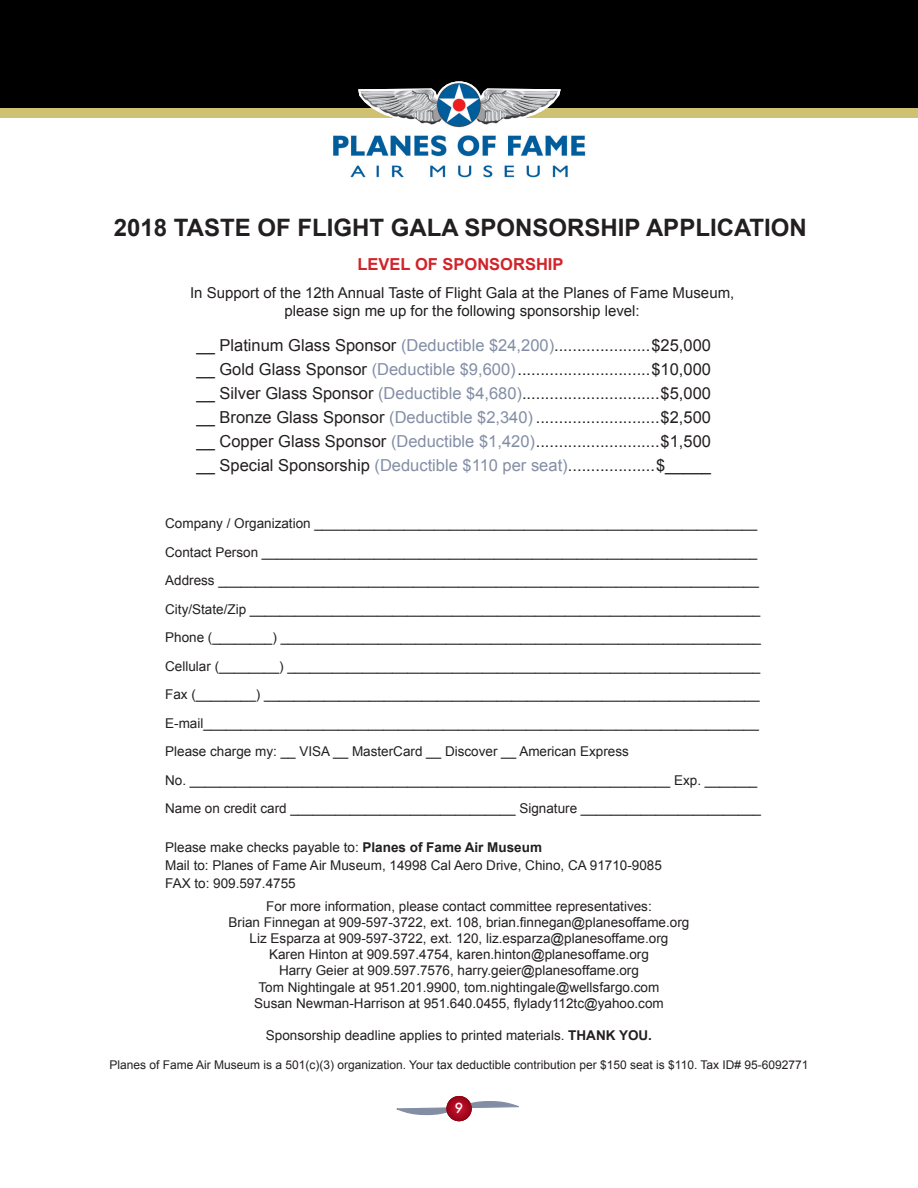
<style>
.page{position:relative;width:918px;height:1188px;background:#fff}
.page>*{position:absolute;margin:0;border:0;box-sizing:border-box;transform-origin:0 0}
.t1{font:700 24px "Arial";color:#231f20}
.t2{font:16.5px/24px "Arial";color:#231f20;text-align:justify}
.t3{font:700 16.5px "Arial";color:#d1232a}
.t4{font:15px/18px "Arial";color:#231f20;text-align:center}
.t5{font:13.5px/28.5px "Arial";color:#231f20}
.t6{font:500 13.5px "Futura";color:#fff}
.t7{font:12px "Arial";color:#231f20}
.s1{color:#838ea5}
.s2{font-weight:700}
</style>
<div class="page">
<svg style="left:396px;top:1096px;width:123px;height:25px"></svg>
<div style="left:0;top:0;width:918px;height:108px;background:#000"></div>
<div style="left:0;top:108px;width:918px;height:9px;background:#cfc172"></div>
<img style="left:326px;top:81px;width:267px;height:97px">
<h1 class="t1" style="left:114px;top:211px;width:694px">2018 TASTE OF FLIGHT GALA SPONSORSHIP APPLICATION</h1>
<p class="t3" style="left:358px;top:253px;width:207px">LEVEL OF SPONSORSHIP</p>
<p class="t4" style="left:190px;top:284px;width:546px">In Support of the 12th Annual Taste of Flight Gala at the Planes of Fame Museum, please sign me up for the following sponsorship level:</p>
<p class="t2" style="left:197px;top:334px;width:516px">__ Platinum Glass Sponsor <span class="s1">(Deductible $24,200)</span>.....................$25,000 __ Gold Glass Sponsor <span class="s1">(Deductible $9,600)</span>.............................$10,000 __ Silver Glass Sponsor <span class="s1">(Deductible $4,680)</span>..............................$5,000 __ Bronze Glass Sponsor <span class="s1">(Deductible $2,340)</span> ...........................$2,500 __ Copper Glass Sponsor <span class="s1">(Deductible $1,420)</span>...........................$1,500 __ Special Sponsorship <span class="s1">(Deductible $110 per seat)</span>...................$_____</p>
<p class="t5" style="left:165px;top:509px;width:597px">Company / Organization ___________________________________________________________ Contact Person __________________________________________________________________ Address ________________________________________________________________________ City/State/Zip ____________________________________________________________________ Phone (________) ________________________________________________________________ Cellular (________) _______________________________________________________________ Fax (________) __________________________________________________________________ E-mail__________________________________________________________________________ Please charge my: __ VISA __ MasterCard __ Discover __ American Express<br>No. ________________________________________________________________ Exp. _______ Name on credit card ______________________________ Signature ________________________</p>
<p class="t5" style="left:165px;top:838px;width:498px;line-height:18px">Please make checks payable to: <span class="s2">Planes of Fame Air Museum<br></span>Mail to: Planes of Fame Air Museum, 14998 Cal Aero Drive, Chino, CA 91710-9085<br>FAX to: 909.597.4755</p>
<p class="t5" style="left:229px;top:898px;width:462px;line-height:16.2px;text-align:center">For more information, please contact committee representatives:<br>Brian Finnegan at 909-597-3722, ext. 108, brian.finnegan@planesoffame.org Liz Esparza at 909-597-3722, ext. 120, liz.esparza@planesoffame.org<br>Karen Hinton at 909.597.4754, karen.hinton@planesoffame.org<br>Harry Geier at 909.597.7576, harry.geier@planesoffame.org<br>Tom Nightingale at 951.201.9900, tom.nightingale@wellsfargo.com<br>Susan Newman-Harrison at 951.640.0455, flylady112tc@yahoo.com</p>
<p class="t5" style="left:266px;top:1021px;width:388px">Sponsorship deadline applies to printed materials. <span class="s2">THANK YOU.</span></p>
<p class="t7" style="left:109px;top:1057px;width:701px">Planes of Fame Air Museum is a 501(c)(3) organization. Your tax deductible contribution per $150 seat is $110. Tax ID# 95-6092771</p>
<p class="t6" style="left:455px;top:1098px;width:10px">9</p>
</div>
